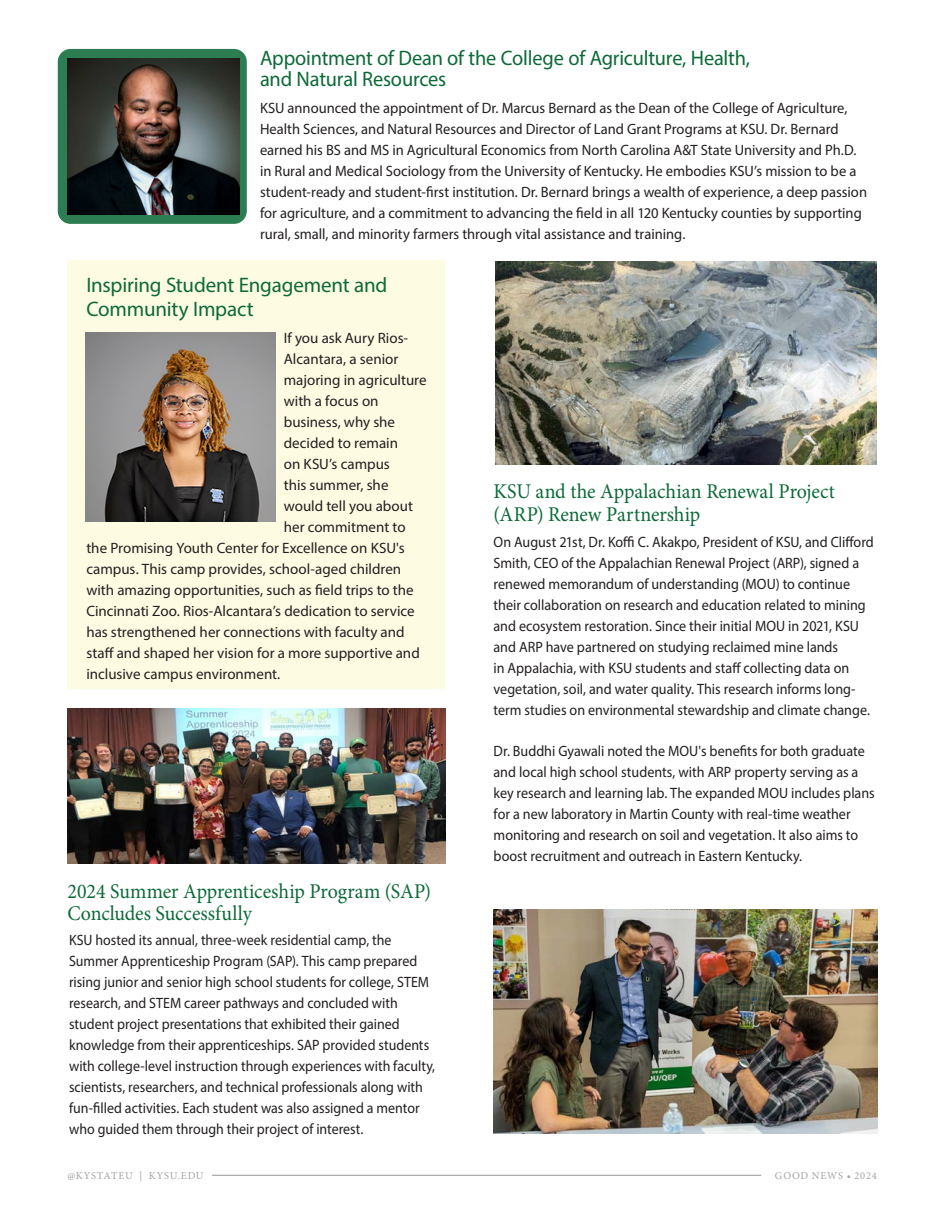
<style>
.page{position:relative;width:945px;height:1215px;background:#fff}
.page>*{position:absolute;margin:0;border:0;box-sizing:border-box;transform-origin:0 0}
.Section_Headers{font:21px/22.5px "Minion Pro";letter-spacing:-.005em;color:#0c6a38;scale:.95 1}
.Section_Headers-2{font:21px/21px "Myriad Pro";letter-spacing:-.01em;color:#0c6a38}
.Body_Type{font:21px/24px "Myriad Pro";letter-spacing:-.01em;color:#0c6a38}
.Section_Headers-3{font:15px/21px "Myriad Pro";color:#231f20;scale:.94 1}
.Section_Headers-4{font:15px/21px "Myriad Pro";color:#231f20}
.Section_Headers-5{font:15px/21px "Myriad Pro";color:#231f20;scale:.93 1}
.Body_Type-2{font:15px "Myriad Pro";color:#231f20}
.t1{font:10.5px "Minion Pro";letter-spacing:.075em;color:#a4a2a4}
</style>
<div class="page">
<hr style="left:212px;top:1175px;width:549px;height:1px;background:#a4a2a4">
<div style="left:68px;top:260px;width:378px;height:429px;background:#fefbe3"></div>
<div style="left:58px;top:49px;width:189px;height:175px;background:linear-gradient(to right,#2c7d52,#2c7d52);border-radius:13px"></div>
<img style="left:496px;top:262px;width:381px;height:203px">
<img style="left:86px;top:333px;width:190px;height:189px">
<img style="left:67px;top:59px;width:173px;height:155px">
<img style="left:494px;top:909px;width:383px;height:225px">
<img style="left:68px;top:709px;width:378px;height:154px">
<p class="Section_Headers-2" style="left:260px;top:47px;width:492px">Appointment of Dean of the College of Agriculture, Health, and Natural Resources</p>
<p class="Section_Headers-4" style="left:260px;top:97px;width:609px">KSU announced the appointment of Dr. Marcus Bernard as the Dean of the College of Agriculture, Health Sciences, and Natural Resources and Director of Land Grant Programs at KSU. Dr. Bernard earned his BS and MS in Agricultural Economics from North Carolina A&amp;T State University and Ph.D. in Rural and Medical Sociology from the University of Kentucky. He embodies KSU’s mission to be a student-ready and student-first institution. Dr. Bernard brings a wealth of experience, a deep passion for agriculture, and a commitment to advancing the field in all 120 Kentucky counties by supporting rural, small, and minority farmers through vital assistance and training.</p>
<p class="Body_Type" style="left:86px;top:273px;width:303px">Inspiring Student Engagement and<br>Community Impact</p>
<p class="Body_Type-2" style="left:284px;top:328px;width:126px">If you ask Aury Rios-</p>
<p class="Body_Type-2" style="left:284px;top:349px;width:116px">Alcantara, a senior</p>
<p class="Body_Type-2" style="left:284px;top:370px;width:144px">majoring in agriculture</p>
<p class="Body_Type-2" style="left:284px;top:391px;width:96px">with a focus on</p>
<p class="Body_Type-2" style="left:284px;top:412px;width:113px">business, why she</p>
<p class="Body_Type-2" style="left:284px;top:433px;width:116px">decided to remain</p>
<p class="Body_Type-2" style="left:284px;top:454px;width:108px">on KSU’s campus</p>
<p class="Body_Type-2" style="left:284px;top:475px;width:106px">this summer, she</p>
<p class="Body_Type-2" style="left:284px;top:496px;width:131px">would tell you about</p>
<p class="Body_Type-2" style="left:284px;top:517px;width:123px">her commitment to</p>
<p class="Body_Type-2" style="left:86px;top:538px;width:320px">the Promising Youth Center for Excellence on KSU's</p>
<p class="Body_Type-2" style="left:86px;top:559px;width:316px">campus. This camp provides, school-aged children</p>
<p class="Body_Type-2" style="left:86px;top:580px;width:329px">with amazing opportunities, such as field trips to the</p>
<p class="Body_Type-2" style="left:86px;top:601px;width:330px">Cincinnati Zoo. Rios-Alcantara’s dedication to service</p>
<p class="Body_Type-2" style="left:86px;top:622px;width:320px">has strengthened her connections with faculty and</p>
<p class="Body_Type-2" style="left:86px;top:643px;width:335px">staff and shaped her vision for a more supportive and</p>
<p class="Body_Type-2" style="left:86px;top:664px;width:195px">inclusive campus environment.</p>
<p class="Section_Headers" style="left:68px;top:880px;width:384px">2024 Summer Apprenticeship Program (SAP)<br>Concludes Successfully</p>
<p class="Section_Headers-5" style="left:69px;top:929px;width:395px">KSU hosted its annual, three-week residential camp, the Summer Apprenticeship Program (SAP). This camp prepared rising junior and senior high school students for college, STEM research, and STEM career pathways and concluded with student project presentations that exhibited their gained knowledge from their apprenticeships. SAP provided students with college-level instruction through experiences with faculty, scientists, researchers, and technical professionals along with fun-filled activities. Each student was also assigned a mentor who guided them through their project of interest.</p>
<p class="Section_Headers" style="left:494px;top:480px;width:361px">KSU and the Appalachian Renewal Project (ARP) Renew Partnership</p>
<p class="Section_Headers-3" style="left:494px;top:531px;width:406px">On August 21st, Dr. Koffi C. Akakpo, President of KSU, and Clifford Smith, CEO of the Appalachian Renewal Project (ARP), signed a renewed memorandum of understanding (MOU) to continue their collaboration on research and education related to mining and ecosystem restoration. Since their initial MOU in 2021, KSU and ARP have partnered on studying reclaimed mine lands<br>in Appalachia, with KSU students and staff collecting data on vegetation, soil, and water quality. This research informs long&shy;term studies on environmental stewardship and climate change.</p>
<p class="Section_Headers-3" style="left:494px;top:741px;width:407px">Dr. Buddhi Gyawali noted the MOU's benefits for both graduate and local high school students, with ARP property serving as a key research and learning lab. The expanded MOU includes plans for a new laboratory in Martin County with real-time weather monitoring and research on soil and vegetation. It also aims to boost recruitment and outreach in Eastern Kentucky.</p>
<p class="t1" style="left:68px;top:1168px;width:138px">@KYSTATEU | KYSU.EDU</p>
<p class="t1" style="left:775px;top:1168px;width:104px">GOOD NEWS • 2024</p>
</div>
